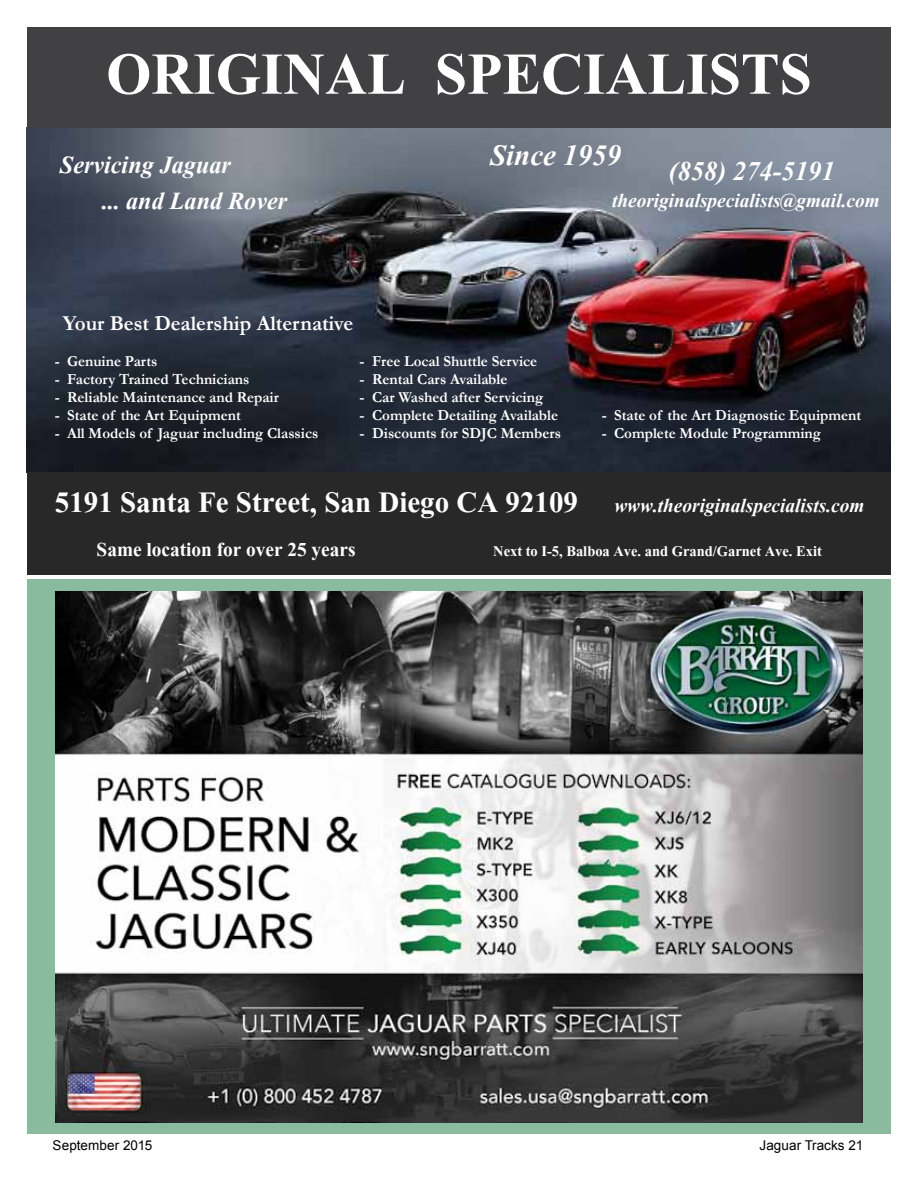
<style>
.page{position:relative;width:918px;height:1188px;background:#fff}
.page>*{position:absolute;margin:0;border:0;box-sizing:border-box;transform-origin:0 0}
.t1{font:700 73.5px "Aparajita";color:#fff}
.t2{font:700 36.75px "Aparajita";color:#fff}
.t3{font:italic 700 36.75px "Aparajita";color:#fff}
.t4{font:italic 700 33.6px "Aparajita";color:#fff}
.t5{font:italic 700 30.6px/36px "Aparajita";color:#fff}
.t6{font:italic 700 24.45px "Aparajita";color:#fff}
.t7{font:700 24.45px "Aparajita";color:#fff}
.t8{font:700 21.45px "Garamond";color:#fff}
.t9{font:700 18.3px "Aparajita";color:#fff}
.t10{font:700 15.3px "Garamond";color:#fff}
.t11{font:13.5px "Arial";letter-spacing:.005em;color:#000}
.s1{font-style:italic;font-size:24.45px}
</style>
<div class="page">
<div style="left:27px;top:580px;width:864px;height:554px;background:#8bbb9e"></div>
<img style="left:55px;top:591px;width:808px;height:532px">
<img style="left:27px;top:128px;width:864px;height:344px">
<div style="left:27px;top:27px;width:864px;height:101px;background:#414042"></div>
<div style="left:27px;top:472px;width:864px;height:103px;background:#292829"></div>
<h1 class="t1" style="left:106px;top:40px;width:707px">ORIGINAL SPECIALISTS</h1>
<h3 class="t5" style="left:102px;top:150px;width:187px;text-indent:-42px">Servicing Jaguar<br>... and Land Rover</h3>
<h2 class="t3" style="left:490px;top:138px;width:133px">Since 1959</h2>
<h3 class="t4" style="left:669px;top:156px;width:167px">(858) 274-5191</h3>
<h3 class="t6" style="left:612px;top:189px;width:269px">theoriginalspecialists@gmail.com</h3>
<h3 class="t8" style="left:63px;top:309px;width:292px">Your Best Dealership Alternative</h3>
<p class="t10" style="left:55px;top:351px;width:104px">- Genuine Parts</p>
<p class="t10" style="left:55px;top:369px;width:196px">- Factory Trained Technicians</p>
<p class="t10" style="left:55px;top:387px;width:226px">- Reliable Maintenance and Repair</p>
<p class="t10" style="left:55px;top:405px;width:187px">- State of the Art Equipment</p>
<p class="t10" style="left:55px;top:423px;width:265px">- All Models of Jaguar including Classics</p>
<p class="t10" style="left:360px;top:351px;width:179px">- Free Local Shuttle Service</p>
<p class="t10" style="left:360px;top:369px;width:149px">- Rental Cars Available</p>
<p class="t10" style="left:360px;top:387px;width:185px">- Car Washed after Servicing</p>
<p class="t10" style="left:360px;top:405px;width:200px">- Complete Detailing Available</p>
<p class="t10" style="left:360px;top:423px;width:203px">- Discounts for SDJC Members</p>
<p class="t10" style="left:602px;top:405px;width:261px">- State of the Art Diagnostic Equipment</p>
<p class="t10" style="left:602px;top:423px;width:221px">- Complete Module Programming</p>
<h2 class="t2" style="left:55px;top:485px;width:811px">5191 Santa Fe Street, San Diego CA 92109 <span class="s1">www.theoriginalspecialists.com</span></h2>
<h3 class="t7" style="left:97px;top:538px;width:260px">Same location for over 25 years</h3>
<p class="t9" style="left:493px;top:542px;width:330px">Next to I-5, Balboa Ave. and Grand/Garnet Ave. Exit</p>
<p class="t11" style="left:53px;top:1137px;width:101px">September 2015</p>
<p class="t11" style="left:759px;top:1137px;width:105px">Jaguar Tracks 21</p>
</div>
